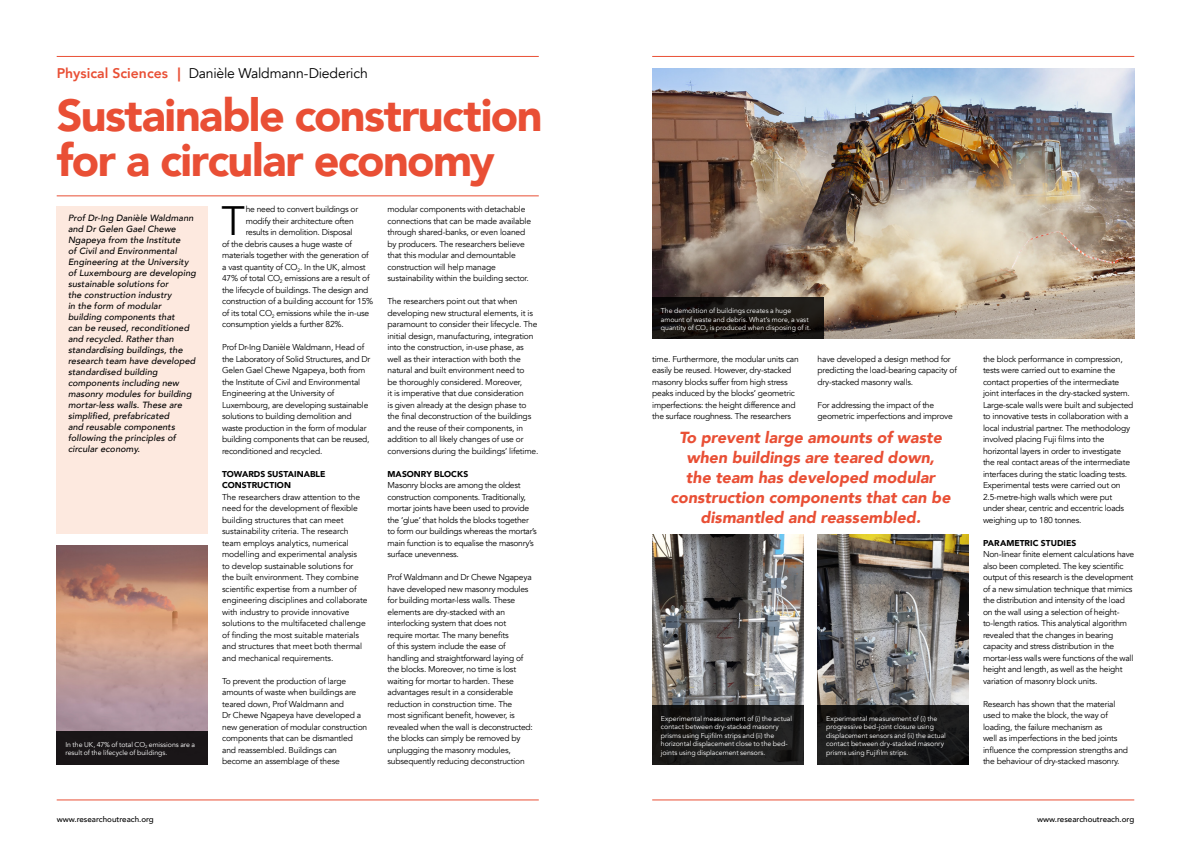
<style>
.page{position:relative;width:1191px;height:842px;background:#fff}
.page>*{position:absolute;margin:0;border:0;box-sizing:border-box;transform-origin:0 0}
.t1{font:900 45px/45px "Avenir";letter-spacing:-.035em;color:#e94f35}
.t2{font:41px "Avenir";color:#000}
.t3{font:italic 900 16px/20px "Avenir";color:#e94f35;text-align:center}
.t4{font:14px "Avenir";letter-spacing:-.015em;color:#000}
.t5{font:italic 500 9px/11px "Avenir";letter-spacing:.01em;color:#000}
.t6{font:8.5px/11.5px "Avenir";letter-spacing:-.025em;color:#000}
.t7{font:900 8.5px/11.5px "Avenir";letter-spacing:.005em;color:#000}
.t8{font:500 8px "Avenir";color:#000}
.t9{font:7px/8.5px "Avenir";letter-spacing:-.005em;color:#fff}
.s1{font-weight:800;color:#e94f35}
.s2{font-weight:900;color:#e94f35}
</style>
<div class="page">
<hr style="left:57px;top:800px;width:482px;height:1px;background:#e94f35">
<hr style="left:652px;top:800px;width:482px;height:1px;background:#e94f35">
<hr style="left:652px;top:56px;width:482px;height:1px;background:#e94f35">
<hr style="left:57px;top:56px;width:482px;height:1px;background:#e94f35">
<hr style="left:57px;top:196px;width:482px;height:1px;background:#e94f35">
<div style="left:57px;top:206px;width:151px;height:328px;background:#fde9df"></div>
<img style="left:652px;top:534px;width:151px;height:171px">
<img style="left:652px;top:68px;width:482px;height:271px">
<img style="left:57px;top:546px;width:151px;height:185px">
<img style="left:817px;top:534px;width:152px;height:171px">
<svg style="left:652px;top:705px;width:151px;height:59px;background:#191918"></svg>
<div style="left:57px;top:731px;width:151px;height:33px;background:#1a1618"></div>
<svg style="left:652px;top:298px;width:171px;height:41px;background:#171310"></svg>
<div style="left:817px;top:705px;width:152px;height:59px;background:linear-gradient(to right,#1b1a19,#171718)"></div>
<h3 class="t4" style="left:57px;top:65px;width:313px"><span class="s1">Physical Sciences</span> <span class="s2">︱</span> Danièle Waldmann-Diederich</h3>
<h1 class="t1" style="left:57px;top:92px;width:487px">Sustainable construction for a circular economy</h1>
<p class="t5" style="left:68px;top:213px;width:129px">Prof Dr-Ing Danièle Waldmann and Dr Gelen Gael Chewe<br>Ngapeya from the Institute<br>of Civil and Environmental<br>Engineering at the University of Luxembourg are developing sustainable solutions for<br>the construction industry<br>in the form of modular building components that<br>can be reused, reconditioned and recycled. Rather than standardising buildings, the research team have developed standardised building components including new masonry modules for building mortar-less walls. These are simplified, prefabricated<br>and reusable components following the principles of circular economy.</p>
<h2 class="t2" style="left:221px;top:197px;width:25px">T</h2>
<p class="t6" style="left:246px;top:204px;width:114px">he need to convert buildings or</p>
<p class="t6" style="left:387px;top:204px;width:145px">modular components with detachable connections that can be made available through shared-banks, or even loaned by producers. The researchers believe that this modular and demountable construction will help manage sustainability within the building sector.</p>
<p class="t6" style="left:387px;top:296px;width:152px">The researchers point out that when developing new structural elements, it is paramount to consider their lifecycle. The initial design, manufacturing, integration into the construction, in-use phase, as well as their interaction with both the natural and built environment need to<br>be thoroughly considered. Moreover,<br>it is imperative that due consideration<br>is given already at the design phase to the final deconstruction of the buildings and the reuse of their components, in addition to all likely changes of use or conversions during the buildings’ lifetime.</p>
<p class="t7" style="left:387px;top:468px;width:82px">MASONRY BLOCKS</p>
<p class="t6" style="left:387px;top:480px;width:151px">Masonry blocks are among the oldest construction components. Traditionally, mortar joints have been used to provide the ‘glue’ that holds the blocks together to form our buildings whereas the mortar’s main function is to equalise the masonry’s surface unevenness.</p>
<p class="t6" style="left:387px;top:572px;width:147px">Prof Waldmann and Dr Chewe Ngapeya have developed new masonry modules for building mortar-less walls. These elements are dry-stacked with an interlocking system that does not require mortar. The many benefits<br>of this system include the ease of handling and straightforward laying of the blocks. Moreover, no time is lost waiting for mortar to harden. These advantages result in a considerable reduction in construction time. The<br>most significant benefit, however, is revealed when the wall is deconstructed: the blocks can simply be removed by unplugging the masonry modules, subsequently reducing deconstruction</p>
<p class="t6" style="left:246px;top:215px;width:109px">modify their architecture often</p>
<p class="t6" style="left:246px;top:227px;width:108px">results in demolition. Disposal</p>
<p class="t6" style="left:222px;top:238px;width:131px">of the debris causes a huge waste of</p>
<p class="t6" style="left:222px;top:250px;width:148px">materials together with the generation of</p>
<p class="t6" style="left:222px;top:261px;width:145px">a vast quantity of CO<sub>2</sub>. In the UK, almost</p>
<p class="t6" style="left:222px;top:273px;width:149px">47% of total CO<sub>2</sub> emissions are a result of</p>
<p class="t6" style="left:222px;top:284px;width:148px">the lifecycle of buildings. The design and</p>
<p class="t6" style="left:222px;top:296px;width:153px">construction of a building account for 15%</p>
<p class="t6" style="left:222px;top:307px;width:149px">of its total CO<sub>2</sub> emissions while the in-use</p>
<p class="t6" style="left:222px;top:319px;width:123px">consumption yields a further 82%.</p>
<p class="t6" style="left:222px;top:342px;width:150px">Prof Dr-Ing Danièle Waldmann, Head of the Laboratory of Solid Structures, and Dr Gelen Gael Chewe Ngapeya, both from the Institute of Civil and Environmental Engineering at the University of Luxembourg, are developing sustainable solutions to building demolition and waste production in the form of modular building components that can be reused, reconditioned and recycled.</p>
<p class="t7" style="left:222px;top:468px;width:105px">TOWARDS SUSTAINABLE<br>CONSTRUCTION</p>
<p class="t6" style="left:222px;top:491px;width:147px">The researchers draw attention to the need for the development of flexible building structures that can meet sustainability criteria. The research team employs analytics, numerical modelling and experimental analysis<br>to develop sustainable solutions for the built environment. They combine scientific expertise from a number of engineering disciplines and collaborate with industry to provide innovative solutions to the multifaceted challenge of finding the most suitable materials and structures that meet both thermal and mechanical requirements.</p>
<p class="t6" style="left:222px;top:675px;width:147px">To prevent the production of large amounts of waste when buildings are teared down, Prof Waldmann and<br>Dr Chewe Ngapeya have developed a new generation of modular construction components that can be dismantled and reassembled. Buildings can become an assemblage of these</p>
<p class="t9" style="left:65px;top:740px;width:131px">In the UK, 47% of total CO<sub>2</sub> emissions are a result of the lifecycle of buildings.</p>
<p class="t9" style="left:661px;top:307px;width:152px">The demolition of buildings creates a huge amount of waste and debris. What’s more, a vast quantity of CO<sub>2</sub> is produced when disposing of it.</p>
<p class="t6" style="left:652px;top:353px;width:148px">time. Furthermore, the modular units can easily be reused. However, dry-stacked masonry blocks suffer from high stress peaks induced by the blocks’ geometric imperfections: the height difference and the surface roughness. The researchers</p>
<p class="t6" style="left:817px;top:353px;width:141px">have developed a design method for predicting the load-bearing capacity of dry-stacked masonry walls.</p>
<p class="t6" style="left:817px;top:399px;width:137px">For addressing the impact of the geometric imperfections and improve</p>
<h3 class="t3" style="left:670px;top:427px;width:281px">To prevent large amounts of waste when buildings are teared down,<br>the team has developed modular construction components that can be dismantled and reassembled.</h3>
<p class="t9" style="left:661px;top:714px;width:133px">Experimental measurement of (i) the actual contact between dry-stacked masonry prisms using Fujifilm strips and (ii) the horizontal displacement close to the bed&shy;joints using displacement sensors.</p>
<p class="t9" style="left:826px;top:714px;width:121px">Experimental measurement of (i) the progressive bed-joint closure using displacement sensors and (ii) the actual contact between dry-stacked masonry prisms using Fujifilm strips.</p>
<p class="t6" style="left:983px;top:353px;width:152px">the block performance in compression, tests were carried out to examine the contact properties of the intermediate joint interfaces in the dry-stacked system.<br>Large-scale walls were built and subjected to innovative tests in collaboration with a local industrial partner. The methodology involved placing Fuji films into the horizontal layers in order to investigate the real contact areas of the intermediate interfaces during the static loading tests.<br>Experimental tests were carried out on 2.5-metre-high walls which were put under shear, centric and eccentric loads weighing up to 180 tonnes.</p>
<p class="t7" style="left:983px;top:537px;width:95px">PARAMETRIC STUDIES</p>
<p class="t6" style="left:983px;top:549px;width:153px">Non-linear finite element calculations have also been completed. The key scientific output of this research is the development of a new simulation technique that mimics the distribution and intensity of the load on the wall using a selection of height&shy;to-length ratios. This analytical algorithm revealed that the changes in bearing capacity and stress distribution in the mortar-less walls were functions of the wall height and length, as well as the height variation of masonry block units.</p>
<p class="t6" style="left:983px;top:698px;width:146px">Research has shown that the material used to make the block, the way of loading, the failure mechanism as<br>well as imperfections in the bed joints influence the compression strengths and the behaviour of dry-stacked masonry.</p>
<p class="t8" style="left:57px;top:812px;width:99px">www.researchoutreach.org</p>
<p class="t8" style="left:1037px;top:812px;width:99px">www.researchoutreach.org</p>
</div>
